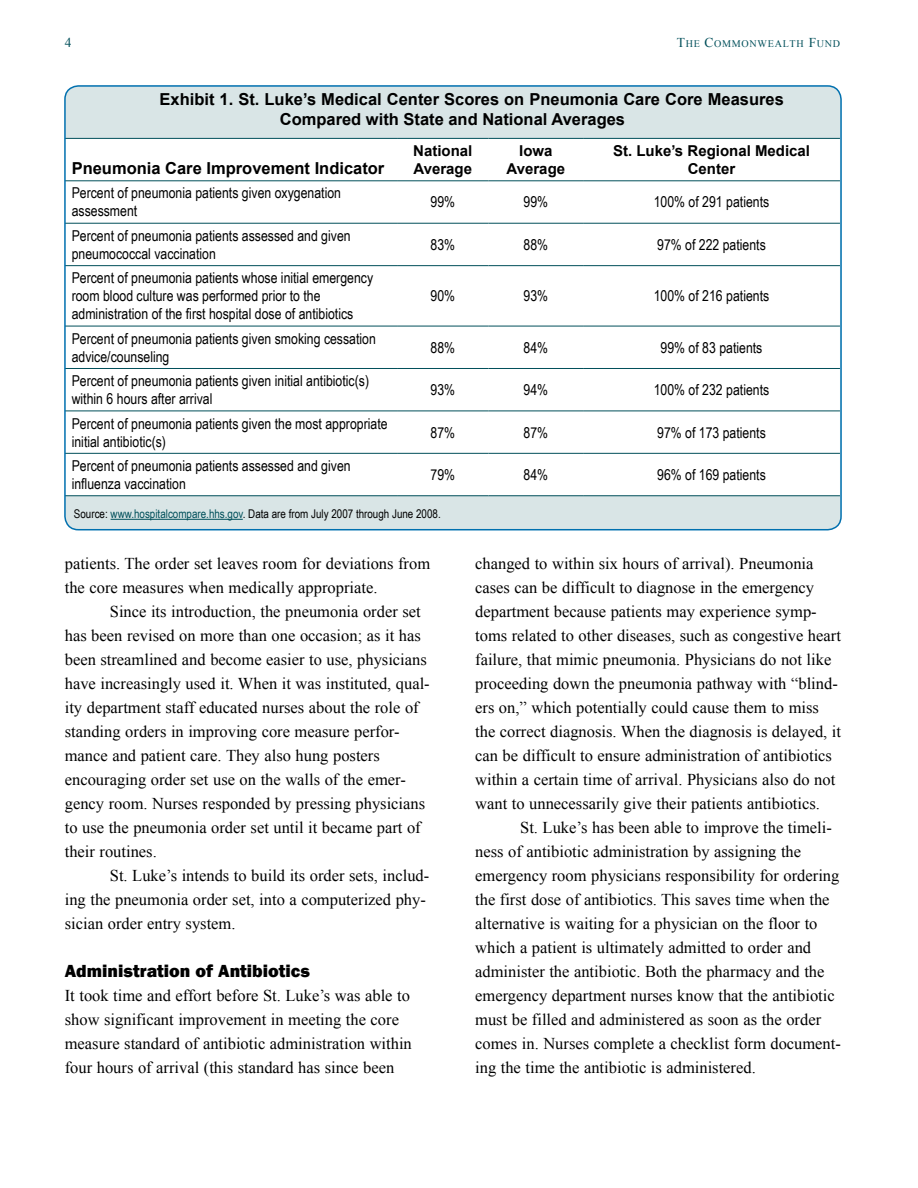
<style>
.page{position:relative;width:918px;height:1188px;background:#fff}
.page>*{position:absolute;margin:0;border:0;box-sizing:border-box;transform-origin:0 0}
.Head_B_-_Franklin{font:800 18px "Franklin Gothic";color:#000}
.BT_2_-_Times_IB{font:16.5px/24px "Times New Roman";color:#000}
.BT_-_Times_IB{font:16.5px/24px "Times New Roman";color:#000}
.Table_Head{font:700 16.5px "Arial";color:#000}
.BT_2_-_Times_IB-2{font:700 16.5px "Arial";color:#000}
.Table_text{font:15px/18px "Arial Narrow";color:#000}
.Table_Head-2{font:700 15px/18px "Arial";color:#000;text-align:center}
.t1{font:13.5px "Times New Roman";color:#004f5a}
.Table_source_-_Aria{font:12px "Arial Narrow";color:#000}
.t2{font:10.2px "Times New Roman";letter-spacing:.065em;color:#004f5a}
.s1{font-size:13.5px}
.s2{color:#004f5a}
</style>
<div class="page">
<div style="left:65px;top:86px;width:776px;height:444px;background:#d9e5e6;border-radius:14px"></div>
<hr style="left:111px;top:519px;width:132px;height:1px;background:#004f5a">
<div style="left:67px;top:139px;width:772px;height:356px;background:#fff"></div>
<hr style="left:65px;top:138px;width:332px;height:1px;background:#004f5a">
<hr style="left:397px;top:138px;width:92px;height:1px;background:#004f5a">
<hr style="left:489px;top:138px;width:94px;height:1px;background:#004f5a">
<hr style="left:583px;top:138px;width:257px;height:1px;background:#004f5a">
<hr style="left:65px;top:180px;width:332px;height:1px;background:#004f5a">
<hr style="left:397px;top:180px;width:92px;height:1px;background:#004f5a">
<hr style="left:489px;top:180px;width:94px;height:1px;background:#004f5a">
<hr style="left:583px;top:180px;width:257px;height:1px;background:#004f5a">
<hr style="left:65px;top:223px;width:332px;height:1px;background:#004f5a">
<hr style="left:397px;top:223px;width:92px;height:1px;background:#004f5a">
<hr style="left:489px;top:223px;width:94px;height:1px;background:#004f5a">
<hr style="left:583px;top:223px;width:257px;height:1px;background:#004f5a">
<hr style="left:65px;top:265px;width:332px;height:1px;background:#004f5a">
<hr style="left:397px;top:265px;width:92px;height:1px;background:#004f5a">
<hr style="left:489px;top:265px;width:94px;height:1px;background:#004f5a">
<hr style="left:583px;top:265px;width:257px;height:1px;background:#004f5a">
<hr style="left:65px;top:326px;width:332px;height:1px;background:#004f5a">
<hr style="left:397px;top:326px;width:92px;height:1px;background:#004f5a">
<hr style="left:489px;top:326px;width:94px;height:1px;background:#004f5a">
<hr style="left:583px;top:326px;width:257px;height:1px;background:#004f5a">
<hr style="left:65px;top:368px;width:332px;height:1px;background:#004f5a">
<hr style="left:397px;top:368px;width:92px;height:1px;background:#004f5a">
<hr style="left:489px;top:368px;width:94px;height:1px;background:#004f5a">
<hr style="left:583px;top:368px;width:257px;height:1px;background:#004f5a">
<hr style="left:65px;top:411px;width:332px;height:1px;background:#004f5a">
<hr style="left:397px;top:411px;width:92px;height:1px;background:#004f5a">
<hr style="left:489px;top:411px;width:94px;height:1px;background:#004f5a">
<hr style="left:583px;top:411px;width:257px;height:1px;background:#004f5a">
<hr style="left:65px;top:453px;width:332px;height:1px;background:#004f5a">
<hr style="left:397px;top:453px;width:92px;height:1px;background:#004f5a">
<hr style="left:489px;top:453px;width:94px;height:1px;background:#004f5a">
<hr style="left:583px;top:453px;width:257px;height:1px;background:#004f5a">
<hr style="left:65px;top:495px;width:332px;height:1px;background:#004f5a">
<hr style="left:397px;top:495px;width:92px;height:1px;background:#004f5a">
<hr style="left:489px;top:495px;width:94px;height:1px;background:#004f5a">
<hr style="left:583px;top:495px;width:257px;height:1px;background:#004f5a">
<div style="left:64px;top:85px;width:778px;height:445px;border:2px solid #0070af;border-radius:14px"></div>
<p class="t1" style="left:65px;top:34px;width:8px">4</p>
<p class="t2" style="left:677px;top:37px;width:164px"><span class="s1">T</span>HE <span class="s1">C</span> OMMONWEALTH <span class="s1">F</span>UND</p>
<p class="BT_2_-_Times_IB-2" style="left:160px;top:89px;width:626px">Exhibit 1. St. Luke’s Medical Center Scores on Pneumonia Care Core Measures</p>
<p class="Table_Head" style="left:280px;top:109px;width:347px">Compared with State and National Averages</p>
<p class="Table_Head" style="left:72px;top:157px;width:314px">Pneumonia Care Improvement Indicator</p>
<p class="Table_Head-2" style="left:413px;top:142px;width:61px;text-align:left">National<br>Average</p>
<p class="Table_Head-2" style="left:507px;top:142px;width:60px">Iowa<br>Average</p>
<p class="Table_Head-2" style="left:613px;top:142px;width:198px">St. Luke’s Regional Medical<br>Center</p>
<p class="Table_text" style="left:72px;top:184px;width:271px">Percent of pneumonia patients given oxygenation assessment</p>
<p class="Table_text" style="left:431px;top:193px;width:26px">99%</p>
<p class="Table_text" style="left:524px;top:193px;width:26px">99%</p>
<p class="Table_text" style="left:654px;top:193px;width:117px">100% of 291 patients</p>
<p class="Table_text" style="left:72px;top:226px;width:280px">Percent of pneumonia patients assessed and given pneumococcal vaccination</p>
<p class="Table_text" style="left:431px;top:235px;width:26px">83%</p>
<p class="Table_text" style="left:524px;top:235px;width:26px">88%</p>
<p class="Table_text" style="left:657px;top:235px;width:110px">97% of 222 patients</p>
<p class="Table_text" style="left:72px;top:268px;width:303px">Percent of pneumonia patients whose initial emergency room blood culture was performed prior to the administration of the first hospital dose of antibiotics</p>
<p class="Table_text" style="left:431px;top:286px;width:26px">90%</p>
<p class="Table_text" style="left:524px;top:286px;width:26px">93%</p>
<p class="Table_text" style="left:654px;top:286px;width:117px">100% of 216 patients</p>
<p class="Table_text" style="left:72px;top:329px;width:306px">Percent of pneumonia patients given smoking cessation advice/counseling</p>
<p class="Table_text" style="left:431px;top:338px;width:26px">88%</p>
<p class="Table_text" style="left:524px;top:338px;width:26px">84%</p>
<p class="Table_text" style="left:661px;top:338px;width:103px">99% of 83 patients</p>
<p class="Table_text" style="left:72px;top:371px;width:299px">Percent of pneumonia patients given initial antibiotic(s) within 6 hours after arrival</p>
<p class="Table_text" style="left:431px;top:380px;width:26px">93%</p>
<p class="Table_text" style="left:524px;top:380px;width:26px">94%</p>
<p class="Table_text" style="left:654px;top:380px;width:117px">100% of 232 patients</p>
<p class="Table_text" style="left:72px;top:414px;width:317px">Percent of pneumonia patients given the most appropriate initial antibiotic(s)</p>
<p class="Table_text" style="left:431px;top:423px;width:26px">87%</p>
<p class="Table_text" style="left:524px;top:423px;width:26px">87%</p>
<p class="Table_text" style="left:657px;top:423px;width:110px">97% of 173 patients</p>
<p class="Table_text" style="left:72px;top:456px;width:280px">Percent of pneumonia patients assessed and given influenza vaccination</p>
<p class="Table_text" style="left:431px;top:465px;width:26px">79%</p>
<p class="Table_text" style="left:524px;top:465px;width:26px">84%</p>
<p class="Table_text" style="left:657px;top:465px;width:110px">96% of 169 patients</p>
<p class="Table_source_-_Aria" style="left:74px;top:505px;width:368px">Source: <span class="s2">www.hospitalcompare.hhs.gov</span>. Data are from July 2007 through June 2008.</p>
<p class="BT_2_-_Times_IB" style="left:65px;top:551px;width:367px">patients. The order set leaves room for deviations from the core measures when medically appropriate.</p>
<p class="BT_2_-_Times_IB" style="left:65px;top:599px;width:366px;text-indent:45px">Since its introduction, the pneumonia order set has been revised on more than one occasion; as it has been streamlined and become easier to use, physicians have increasingly used it. When it was instituted, qual&shy;ity department staff educated nurses about the role of standing orders in improving core measure perfor&shy;mance and patient care. They also hung posters encouraging order set use on the walls of the emer&shy;gency room. Nurses responded by pressing physicians to use the pneumonia order set until it became part of their routines.</p>
<p class="BT_2_-_Times_IB" style="left:65px;top:863px;width:366px;text-indent:45px">St. Luke’s intends to build its order sets, includ&shy;ing the pneumonia order set, into a computerized phy&shy;sician order entry system.</p>
<p class="Head_B_-_Franklin" style="left:65px;top:959px;width:247px">Administration of Antibiotics</p>
<p class="BT_-_Times_IB" style="left:65px;top:983px;width:349px">It took time and effort before St. Luke’s was able to show significant improvement in meeting the core measure standard of antibiotic administration within four hours of arrival (this standard has since been</p>
<p class="BT_-_Times_IB" style="left:475px;top:551px;width:367px">changed to within six hours of arrival). Pneumonia cases can be difficult to diagnose in the emergency department because patients may experience symp&shy;toms related to other diseases, such as congestive heart failure, that mimic pneumonia. Physicians do not like proceeding down the pneumonia pathway with “blind&shy;ers on,” which potentially could cause them to miss the correct diagnosis. When the diagnosis is delayed, it can be difficult to ensure administration of antibiotics within a certain time of arrival. Physicians also do not want to unnecessarily give their patients antibiotics.</p>
<p class="BT_2_-_Times_IB" style="left:475px;top:815px;width:367px;text-indent:45px">St. Luke’s has been able to improve the timeli&shy;ness of antibiotic administration by assigning the emergency room physicians responsibility for ordering the first dose of antibiotics. This saves time when the alternative is waiting for a physician on the floor to which a patient is ultimately admitted to order and administer the antibiotic. Both the pharmacy and the emergency department nurses know that the antibiotic must be filled and administered as soon as the order comes in. Nurses complete a checklist form document&shy;ing the time the antibiotic is administered.</p>
</div>
